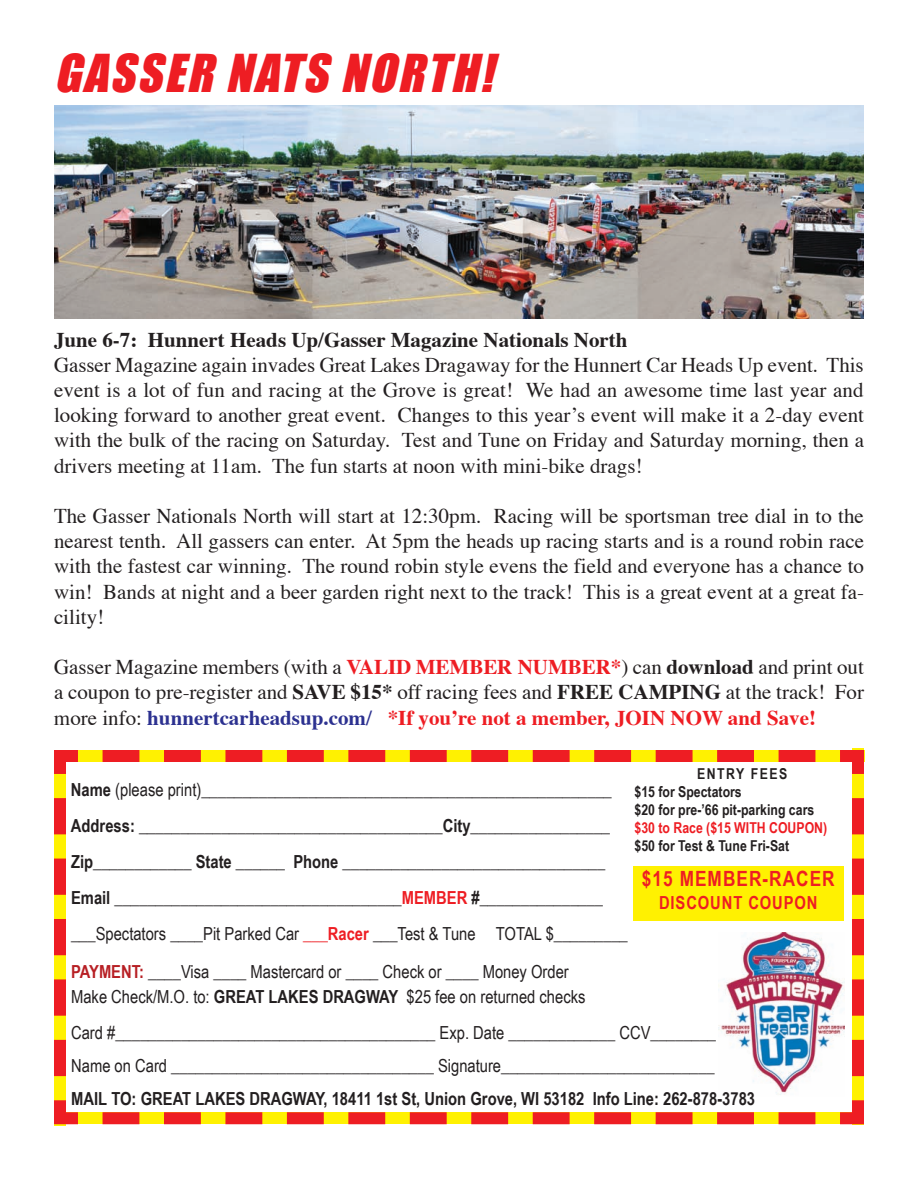
<style>
.page{position:relative;width:918px;height:1188px;background:#fff}
.page>*{position:absolute;margin:0;border:0;box-sizing:border-box;transform-origin:0 0}
.t1{font:italic 48px "Impact";letter-spacing:.05em;color:#ee1d23}
.t2{font:21px/25.2px "Times";color:#231f20;text-align:justify}
.t3{font:700 21px "Times";color:#231f20}
.t4{font:700 21px "Arial Narrow";letter-spacing:.05em;color:#ee1d23}
.t5{font:18px/36.3px "Arial Narrow";color:#231f20}
.t6{font:700 18px "Arial Narrow";color:#231f20}
.t7{font:700 18px "Arial Narrow";letter-spacing:.05em;color:#ee1d23}
.t8{font:700 15px/18px "Arial Narrow";color:#231f20}
.t9{font:700 15px "Arial Narrow";color:#ee1d23}
.s1{font-weight:700;color:#ee1d23}
.s2{font-weight:700}
.s3{font-weight:700;color:#2c3190}
.s4{font-weight:700;color:#b71f24}
</style>
<div class="page">
<svg style="left:54px;top:748px;width:811px;height:378px"></svg>
<div style="left:633px;top:867px;width:211px;height:54px;background:#fff101"></div>
<img style="left:54px;top:105px;width:810px;height:214px">
<h1 class="t1" style="left:54px;top:44px;width:448px">GASSER NATS NORTH!</h1>
<p class="t3" style="left:54px;top:331px;width:575px">June 6-7: Hunnert Heads Up/Gasser Magazine Nationals North</p>
<p class="t2" style="left:54px;top:354px;width:812px">Gasser Magazine again invades Great Lakes Dragaway for the Hunnert Car Heads Up event. This event is a lot of fun and racing at the Grove is great! We had an awesome time last year and looking forward to another great event. Changes to this year’s event will make it a 2-day event with the bulk of the racing on Saturday. Test and Tune on Friday and Saturday morning, then a drivers meeting at 11am. The fun starts at noon with mini-bike drags!</p>
<p class="t2" style="left:54px;top:505px;width:812px">The Gasser Nationals North will start at 12:30pm. Racing will be sportsman tree dial in to the nearest tenth. All gassers can enter. At 5pm the heads up racing starts and is a round robin race with the fastest car winning. The round robin style evens the field and everyone has a chance to win! Bands at night and a beer garden right next to the track! This is a great event at a great fa&shy;cility!</p>
<p class="t2" style="left:54px;top:656px;width:812px">Gasser Magazine members (with a <span class="s1">VALID MEMBER NUMBER*</span>) can <span class="s2">download</span> and print out a coupon to pre-register and <span class="s2">SAVE $15*</span> off racing fees and <span class="s2">FREE CAMPING</span> at the track! For more info: <span class="s3">hunnertcarheadsup.com/</span> <span class="s1">*If you’re not a member, JOIN NOW and Save!</span></p>
<p class="t8" style="left:635px;top:765px;width:181px;text-indent:63px">ENTRY FEES<br>$15 for Spectators<br>$20 for pre-’66 pit-parking cars</p>
<p class="t9" style="left:635px;top:819px;width:194px">$30 to Race ($15 WITH COUPON)</p>
<p class="t8" style="left:635px;top:837px;width:156px">$50 for Test &amp; Tune Fri-Sat</p>
<p class="t4" style="left:642px;top:867px;width:194px">$15 MEMBER-RACER</p>
<p class="t7" style="left:659px;top:892px;width:160px">DISCOUNT COUPON</p>
<p class="t5" style="left:71px;top:771px;width:558px"><span class="s2">Name</span> (please print)__________________________________________________ <span class="s2">Address:</span> _____________________________________<span class="s2">City</span>_________________ <span class="s2">Zip</span>____________ <span class="s2">State</span> ______ <span class="s2">Phone</span> ________________________________ <span class="s2">Email</span> ___________________________________<span class="s1">MEMBER</span> <span class="s2">#</span>_______________ ___Spectators ____Pit Parked Car <span class="s1">___Racer</span> ___Test &amp; Tune TOTAL $_________ <span class="s4">PAYMENT:</span> ____Visa ____ Mastercard or ____ Check or ____ Money Order</p>
<p class="t5" style="left:71px;top:978px;width:647px">Make Check/M.O. to: <span class="s2">GREAT LAKES DRAGWAY</span> $25 fee on returned checks<br>Card #_______________________________________ Exp. Date _____________ CCV________</p>
<p class="t5" style="left:71px;top:1047px;width:645px">Name on Card ________________________________ Signature__________________________</p>
<p class="t6" style="left:71px;top:1088px;width:685px">MAIL TO: GREAT LAKES DRAGWAY, 18411 1st St, Union Grove, WI 53182 Info Line: 262-878-3783</p>
</div>
